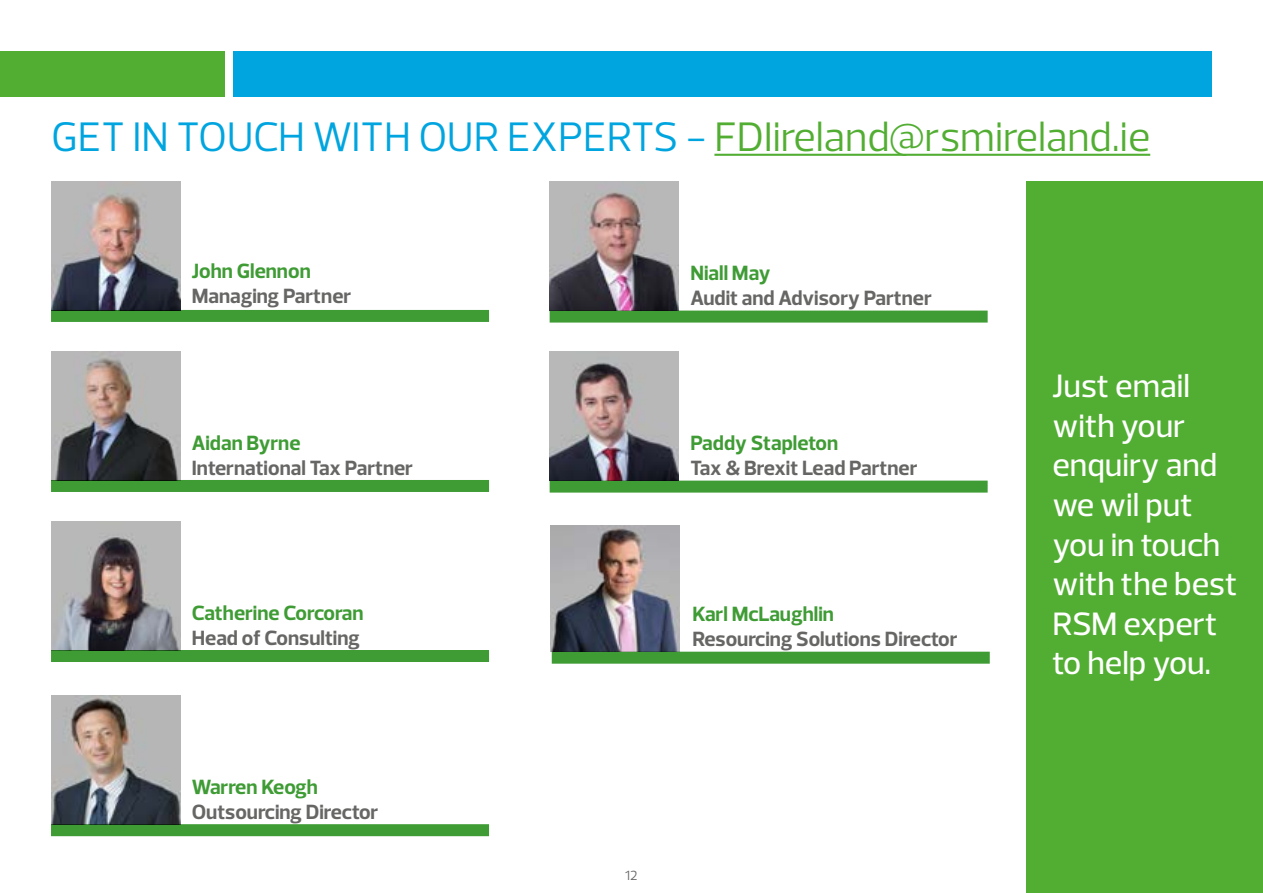
<style>
.page{position:relative;width:1263px;height:893px;background:#fff}
.page>*{position:absolute;margin:0;border:0;box-sizing:border-box;transform-origin:0 0}
.t1{font:42px "Prelo";color:#00a5df}
.t2{font:500 33px/39.6px "Prelo";color:#fff}
.t3{font:700 21px "Prelo";color:#666665}
.t4{font:700 21px "Prelo";color:#3f9c35}
.t5{font:13.5px "Prelo";color:#666665}
.s1{color:#52ae32}
</style>
<div class="page">
<div style="left:1026px;top:182px;width:237px;height:711px;background:#52ae32"></div>
<hr style="left:714px;top:154px;width:436px;height:2px;background:#52ae32">
<img style="left:51px;top:182px;width:129px;height:128px">
<div style="left:51px;top:310px;width:438px;height:12px;background:#3f9c35"></div>
<img style="left:51px;top:352px;width:129px;height:128px">
<div style="left:51px;top:480px;width:438px;height:12px;background:#3f9c35"></div>
<img style="left:51px;top:522px;width:129px;height:128px">
<div style="left:51px;top:650px;width:438px;height:12px;background:#3f9c35"></div>
<img style="left:550px;top:182px;width:129px;height:129px">
<img style="left:51px;top:695px;width:129px;height:129px">
<img style="left:551px;top:525px;width:129px;height:127px">
<div style="left:552px;top:652px;width:438px;height:12px;background:#3f9c35"></div>
<div style="left:51px;top:824px;width:438px;height:12px;background:#3f9c35"></div>
<div style="left:550px;top:311px;width:438px;height:12px;background:#3f9c35"></div>
<img style="left:550px;top:352px;width:129px;height:129px">
<div style="left:550px;top:481px;width:438px;height:12px;background:#3f9c35"></div>
<div style="left:234px;top:51px;width:978px;height:45px;background:#00a5df"></div>
<div style="left:0;top:51px;width:225px;height:45px;background:#52ae32"></div>
<h1 class="t1" style="left:51px;top:111px;width:1101px">GET IN TOUCH WITH OUR EXPERTS - <span class="s1">FDIireland@rsmireland.ie</span></h1>
<p class="t4" style="left:192px;top:258px;width:121px">John Glennon</p>
<p class="t3" style="left:192px;top:283px;width:161px">Managing Partner</p>
<p class="t4" style="left:192px;top:430px;width:110px">Aidan Byrne</p>
<p class="t3" style="left:192px;top:455px;width:223px">International Tax Partner</p>
<p class="t4" style="left:192px;top:600px;width:173px">Catherine Corcoran</p>
<p class="t3" style="left:192px;top:625px;width:170px">Head of Consulting</p>
<p class="t4" style="left:192px;top:774px;width:128px">Warren Keogh</p>
<p class="t3" style="left:192px;top:799px;width:188px">Outsourcing Director</p>
<p class="t4" style="left:690px;top:260px;width:82px">Niall May</p>
<p class="t3" style="left:690px;top:285px;width:243px">Audit and Advisory Partner</p>
<p class="t4" style="left:690px;top:430px;width:149px">Paddy Stapleton</p>
<p class="t3" style="left:690px;top:455px;width:229px">Tax &amp; Brexit Lead Partner</p>
<p class="t4" style="left:692px;top:601px;width:143px">Karl McLaughlin</p>
<p class="t3" style="left:692px;top:626px;width:266px">Resourcing Solutions Director</p>
<p class="t5" style="left:625px;top:867px;width:14px">12</p>
<h2 class="t2" style="left:1052px;top:366px;width:186px">Just email with your enquiry and we wil put you in touch with the best<br>RSM expert to help you.</h2>
</div>
